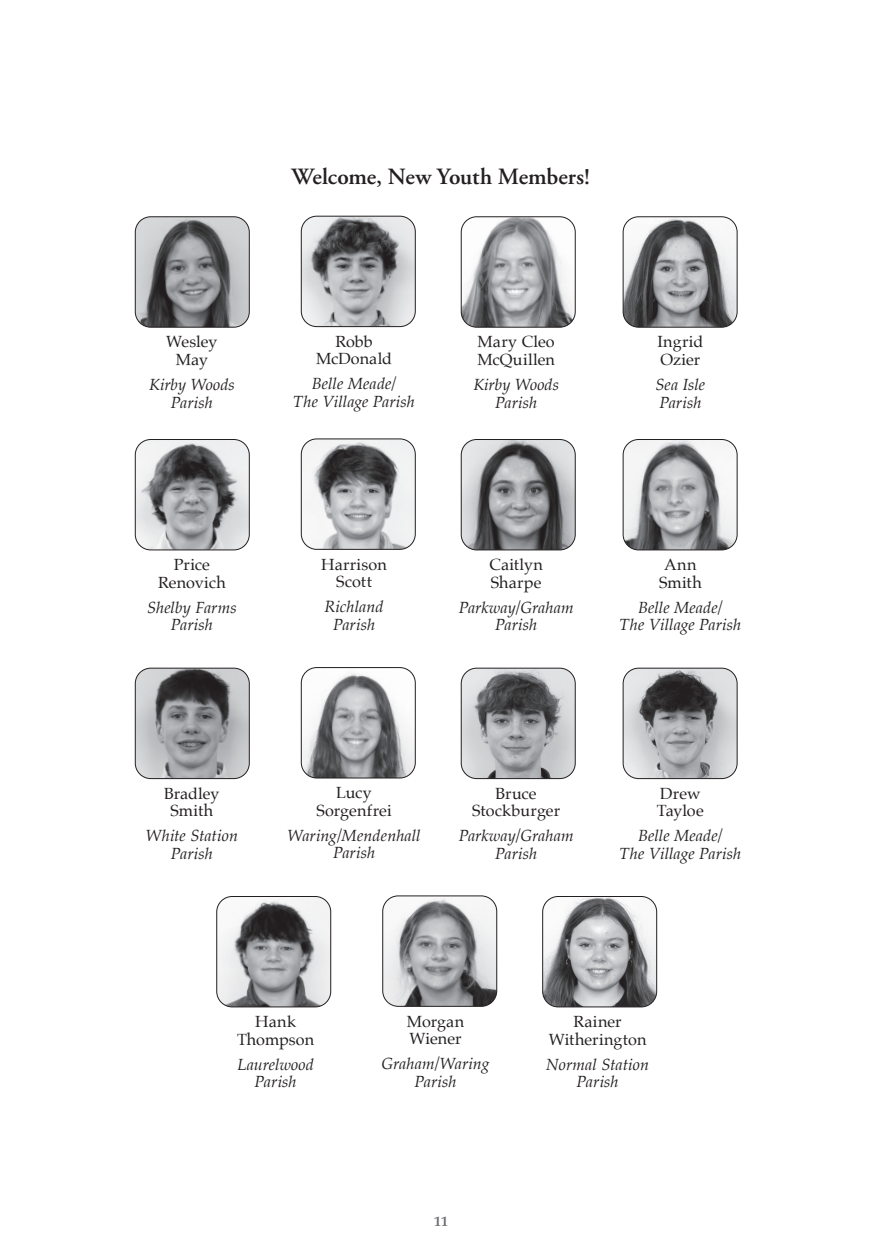
<style>
.page{position:relative;width:882px;height:1260px;background:#fff}
.page>*{position:absolute;margin:0;border:0;box-sizing:border-box;transform-origin:0 0}
.t1{font:600 23.28px "Adobe Garamond Pro";letter-spacing:-.01em;color:#231f20}
.t2{font:italic 16.1px/17.5px "Palatino";letter-spacing:.005em;color:#231f20;text-align:center}
.t3{font:16.1px/17.5px "Palatino";color:#231f20;text-align:center}
.t4{font:16.1px/17.5px "Palatino";letter-spacing:.02em;color:#231f20;text-align:center}
.t5{font:700 14px "Palatino";color:#6c6d70}
</style>
<div class="page">
<img style="left:135px;top:217px;width:114px;height:110px">
<div style="left:135px;top:217px;width:115px;height:110px;border:1px solid #231f20;border-radius:15px"></div>
<img style="left:623px;top:217px;width:114px;height:110px">
<div style="left:623px;top:217px;width:114px;height:110px;border:1px solid #231f20;border-radius:15px"></div>
<img style="left:461px;top:217px;width:114px;height:110px">
<div style="left:461px;top:217px;width:114px;height:110px;border:1px solid #231f20;border-radius:15px"></div>
<img style="left:301px;top:216px;width:114px;height:111px">
<div style="left:301px;top:216px;width:115px;height:111px;border:1px solid #231f20;border-radius:15px"></div>
<img style="left:135px;top:440px;width:114px;height:110px">
<div style="left:135px;top:439px;width:115px;height:111px;border:1px solid #231f20;border-radius:15px"></div>
<img style="left:623px;top:440px;width:114px;height:110px">
<div style="left:623px;top:439px;width:114px;height:111px;border:1px solid #231f20;border-radius:15px"></div>
<img style="left:461px;top:440px;width:114px;height:110px">
<div style="left:461px;top:439px;width:114px;height:111px;border:1px solid #231f20;border-radius:15px"></div>
<img style="left:301px;top:439px;width:114px;height:110px">
<div style="left:301px;top:439px;width:115px;height:111px;border:1px solid #231f20;border-radius:15px"></div>
<img style="left:135px;top:668px;width:114px;height:111px">
<div style="left:135px;top:668px;width:115px;height:111px;border:1px solid #231f20;border-radius:15px"></div>
<img style="left:623px;top:668px;width:114px;height:111px">
<div style="left:623px;top:668px;width:114px;height:111px;border:1px solid #231f20;border-radius:15px"></div>
<img style="left:461px;top:668px;width:114px;height:111px">
<div style="left:461px;top:668px;width:114px;height:111px;border:1px solid #231f20;border-radius:15px"></div>
<img style="left:301px;top:668px;width:114px;height:110px">
<div style="left:301px;top:667px;width:115px;height:111px;border:1px solid #231f20;border-radius:15px"></div>
<img style="left:217px;top:896px;width:114px;height:111px">
<div style="left:217px;top:896px;width:114px;height:111px;border:1px solid #231f20;border-radius:15px"></div>
<img style="left:543px;top:896px;width:114px;height:111px">
<div style="left:542px;top:896px;width:115px;height:111px;border:1px solid #231f20;border-radius:15px"></div>
<img style="left:383px;top:896px;width:114px;height:110px">
<div style="left:383px;top:896px;width:114px;height:111px;border:1px solid #231f20;border-radius:15px"></div>
<h1 class="t1" style="left:292px;top:164px;width:300px">Welcome, New Youth Members!</h1>
<p class="t3" style="left:166px;top:333px;width:53px">Wesley<br>May</p>
<p class="t2" style="left:149px;top:376px;width:87px">Kirby Woods<br>Parish</p>
<p class="t3" style="left:316px;top:332px;width:78px">Robb<br>McDonald</p>
<p class="t2" style="left:293px;top:375px;width:123px">Belle Meade/<br>The Village Parish</p>
<p class="t3" style="left:477px;top:333px;width:79px;text-align:left">Mary Cleo<br>McQuillen</p>
<p class="t2" style="left:473px;top:376px;width:87px">Kirby Woods<br>Parish</p>
<p class="t3" style="left:658px;top:333px;width:47px;text-align:left">Ingrid<br>Ozier</p>
<p class="t2" style="left:656px;top:376px;width:51px;text-align:left">Sea Isle<br>Parish</p>
<p class="t3" style="left:158px;top:556px;width:69px">Price<br>Renovich</p>
<p class="t2" style="left:147px;top:598px;width:91px">Shelby Farms<br>Parish</p>
<p class="t3" style="left:321px;top:555px;width:67px">Harrison<br>Scott</p>
<p class="t2" style="left:325px;top:598px;width:61px">Richland<br>Parish</p>
<p class="t3" style="left:489px;top:556px;width:55px;text-align:left">Caitlyn<br>Sharpe</p>
<p class="t2" style="left:459px;top:598px;width:116px">Parkway/Graham<br>Parish</p>
<p class="t4" style="left:659px;top:556px;width:44px">Ann<br>Smith</p>
<p class="t2" style="left:619px;top:598px;width:123px">Belle Meade/<br>The Village Parish</p>
<p class="t3" style="left:164px;top:784px;width:57px">Bradley<br>Smith</p>
<p class="t2" style="left:146px;top:827px;width:94px">White Station<br>Parish</p>
<p class="t3" style="left:316px;top:784px;width:77px">Lucy<br>Sorgenfrei</p>
<p class="t2" style="left:287px;top:826px;width:135px">Waring/Mendenhall<br>Parish</p>
<p class="t3" style="left:472px;top:784px;width:89px">Bruce<br>Stockburger</p>
<p class="t2" style="left:459px;top:827px;width:116px">Parkway/Graham<br>Parish</p>
<p class="t3" style="left:657px;top:784px;width:48px;text-align:left">Drew<br>Tayloe</p>
<p class="t2" style="left:619px;top:827px;width:123px">Belle Meade/<br>The Village Parish</p>
<p class="t3" style="left:237px;top:1013px;width:79px">Hank<br>Thompson</p>
<p class="t2" style="left:237px;top:1055px;width:78px">Laurelwood<br>Parish</p>
<p class="t3" style="left:407px;top:1012px;width:59px;text-align:left">Morgan<br>Wiener</p>
<p class="t2" style="left:382px;top:1055px;width:109px">Graham/Waring<br>Parish</p>
<p class="t5" style="left:434px;top:1209px;width:16px">11</p>
<p class="t3" style="left:549px;top:1013px;width:99px">Rainer<br>Witherington</p>
<p class="t2" style="left:546px;top:1055px;width:104px">Normal Station<br>Parish</p>
</div>
